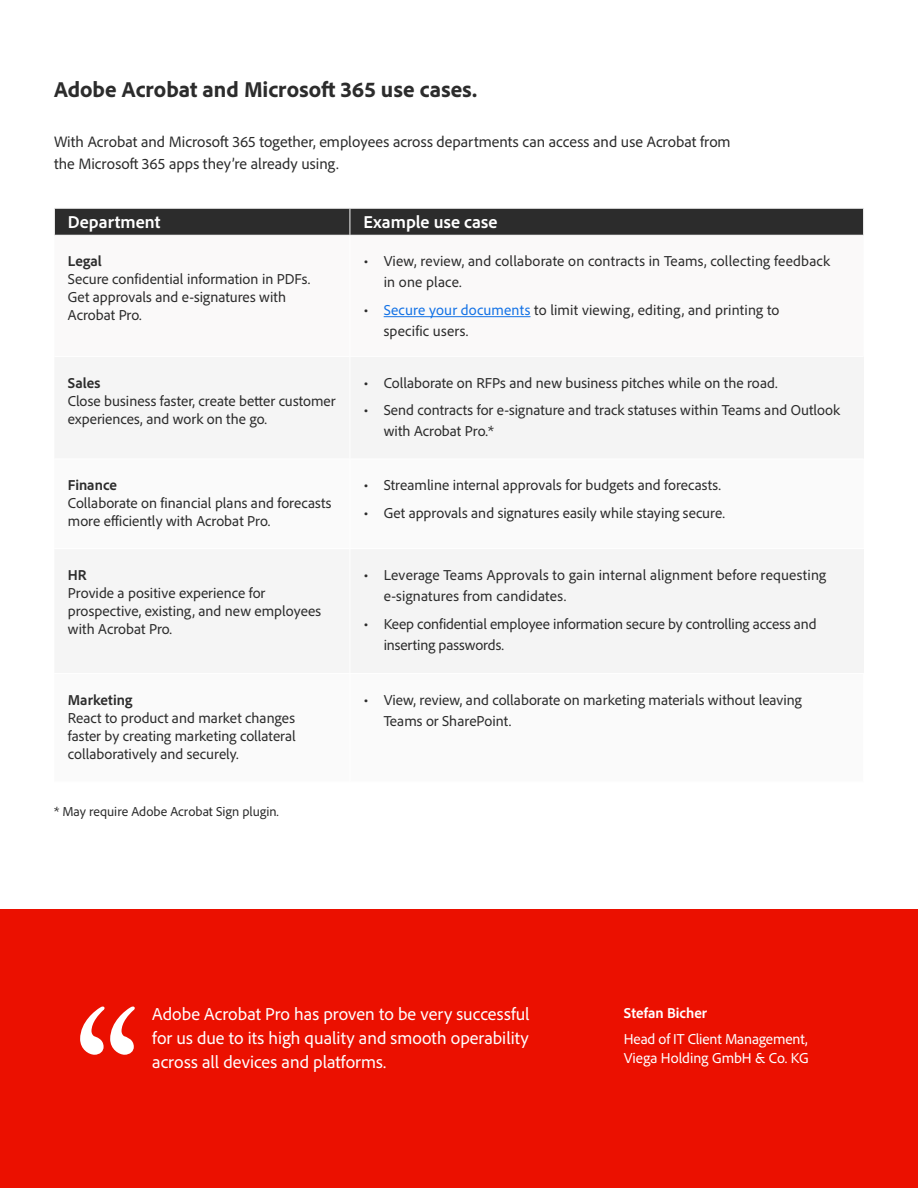
<style>
.page{position:relative;width:918px;height:1188px;background:#fff}
.page>*{position:absolute;margin:0;border:0;box-sizing:border-box;transform-origin:0 0}
.t1{font:800 22.5px "Adobe Clean";color:#2c2c2c}
.t2{font:18px/24px "Adobe Clean";color:#fff;text-align:justify}
.t3{font:700 18px "Adobe Clean";letter-spacing:.005em;color:#fff}
.t4{font:15.75px/22.5px "Adobe Clean";color:#2c2c2c}
.t5{font:15px/18px "Adobe Clean";letter-spacing:.005em;color:#2c2c2c}
.t6{font:15px/19.5px "Adobe Clean";letter-spacing:-.01em;color:#fff}
.t7{font:700 15px "Adobe Clean";color:#2c2c2c}
.t8{font:700 15px "Adobe Clean";color:#fff}
.t9{font:13.5px "Adobe Clean";color:#2c2c2c}
.s1{font-size:16.5px}
.s2{color:#1473e6}
</style>
<div class="page">
<div style="left:350px;top:356px;width:514px;height:103px;background:#f4f4f4"></div>
<div style="left:350px;top:549px;width:514px;height:125px;background:#f4f4f4"></div>
<hr style="left:350px;top:356px;width:514px;height:1px;background:#fff">
<hr style="left:350px;top:357px;width:1px;height:102px;background:#fff">
<hr style="left:350px;top:549px;width:1px;height:124px;background:#fff">
<svg style="left:54px;top:208px;width:810px;height:27px;background:#353535"></svg>
<hr style="left:54px;top:235px;width:296px;height:1px;background:#f5f5f5">
<hr style="left:350px;top:235px;width:514px;height:1px;background:#f5f5f5">
<hr style="left:350px;top:673px;width:514px;height:1px;background:#fff">
<hr style="left:384px;top:316px;width:147px;height:1px;background:#1473e6">
<div style="left:0;top:909px;width:918px;height:279px;background:#eb1000"></div>
<svg style="left:80px;top:1007px;width:55px;height:48px"></svg>
<h1 class="t1" style="left:54px;top:75px;width:425px">Adobe Acrobat and Microsoft 365 use cases.</h1>
<p class="t4" style="left:54px;top:130px;width:678px">With Acrobat and Microsoft 365 together, employees across departments can access and use Acrobat from the Microsoft 365 apps they’re already using.</p>
<p class="t3" style="left:68px;top:211px;width:94px">Department</p>
<p class="t3" style="left:363px;top:211px;width:136px">Example use case</p>
<p class="t7" style="left:68px;top:252px;width:36px">Legal</p>
<p class="t5" style="left:68px;top:270px;width:244px">Secure confidential information in PDFs.<br>Get approvals and e-signatures with<br>Acrobat Pro.</p>
<p class="t5" style="left:384px;top:250px;width:448px;line-height:21px;text-indent:-20px"><span class="s1">•</span> View, review, and collaborate on contracts in Teams, collecting feedback in one place.</p>
<p class="t5" style="left:384px;top:299px;width:397px;line-height:21px;text-indent:-20px"><span class="s1">•</span> <span class="s2">Secure your documents</span> to limit viewing, editing, and printing to specific users.</p>
<p class="t7" style="left:68px;top:373px;width:34px">Sales</p>
<p class="t5" style="left:68px;top:391px;width:269px">Close business faster, create better customer experiences, and work on the go.</p>
<p class="t7" style="left:68px;top:475px;width:51px">Finance</p>
<p class="t5" style="left:68px;top:494px;width:265px">Collaborate on financial plans and forecasts more efficiently with Acrobat Pro.</p>
<p class="t7" style="left:68px;top:565px;width:20px">HR</p>
<p class="t5" style="left:68px;top:583px;width:255px">Provide a positive experience for prospective, existing, and new employees with Acrobat Pro.</p>
<p class="t7" style="left:68px;top:690px;width:66px">Marketing</p>
<p class="t5" style="left:68px;top:708px;width:229px;text-align:justify">React to product and market changes faster by creating marketing collateral collaboratively and securely.</p>
<p class="t9" style="left:54px;top:802px;width:226px">* May require Adobe Acrobat Sign plugin.</p>
<p class="t5" style="left:363px;top:373px;width:416px"><span class="s1">•</span> Collaborate on RFPs and new business pitches while on the road.</p>
<p class="t5" style="left:384px;top:399px;width:458px;line-height:21px;text-indent:-20px"><span class="s1">•</span> Send contracts for e-signature and track statuses within Teams and Outlook with Acrobat Pro.*</p>
<p class="t5" style="left:363px;top:476px;width:359px"><span class="s1">•</span> Streamline internal approvals for budgets and forecasts.</p>
<p class="t5" style="left:363px;top:503px;width:363px"><span class="s1">•</span> Get approvals and signatures easily while staying secure.</p>
<p class="t5" style="left:384px;top:564px;width:444px;line-height:21px;text-indent:-20px"><span class="s1">•</span> Leverage Teams Approvals to gain internal alignment before requesting e-signatures from candidates.</p>
<p class="t5" style="left:384px;top:613px;width:434px;line-height:21px;text-indent:-20px"><span class="s1">•</span> Keep confidential employee information secure by controlling access and inserting passwords.</p>
<p class="t5" style="left:384px;top:689px;width:420px;line-height:21px;text-indent:-20px"><span class="s1">•</span> View, review, and collaborate on marketing materials without leaving<br>Teams or SharePoint.</p>
<p class="t2" style="left:152px;top:1001px;width:379px">Adobe Acrobat Pro has proven to be very successful for us due to its high quality and smooth operability across all devices and platforms.</p>
<p class="t8" style="left:624px;top:1003px;width:85px">Stefan Bicher</p>
<p class="t6" style="left:624px;top:1029px;width:186px">Head of IT Client Management,<br>Viega Holding GmbH &amp; Co. KG</p>
</div>
